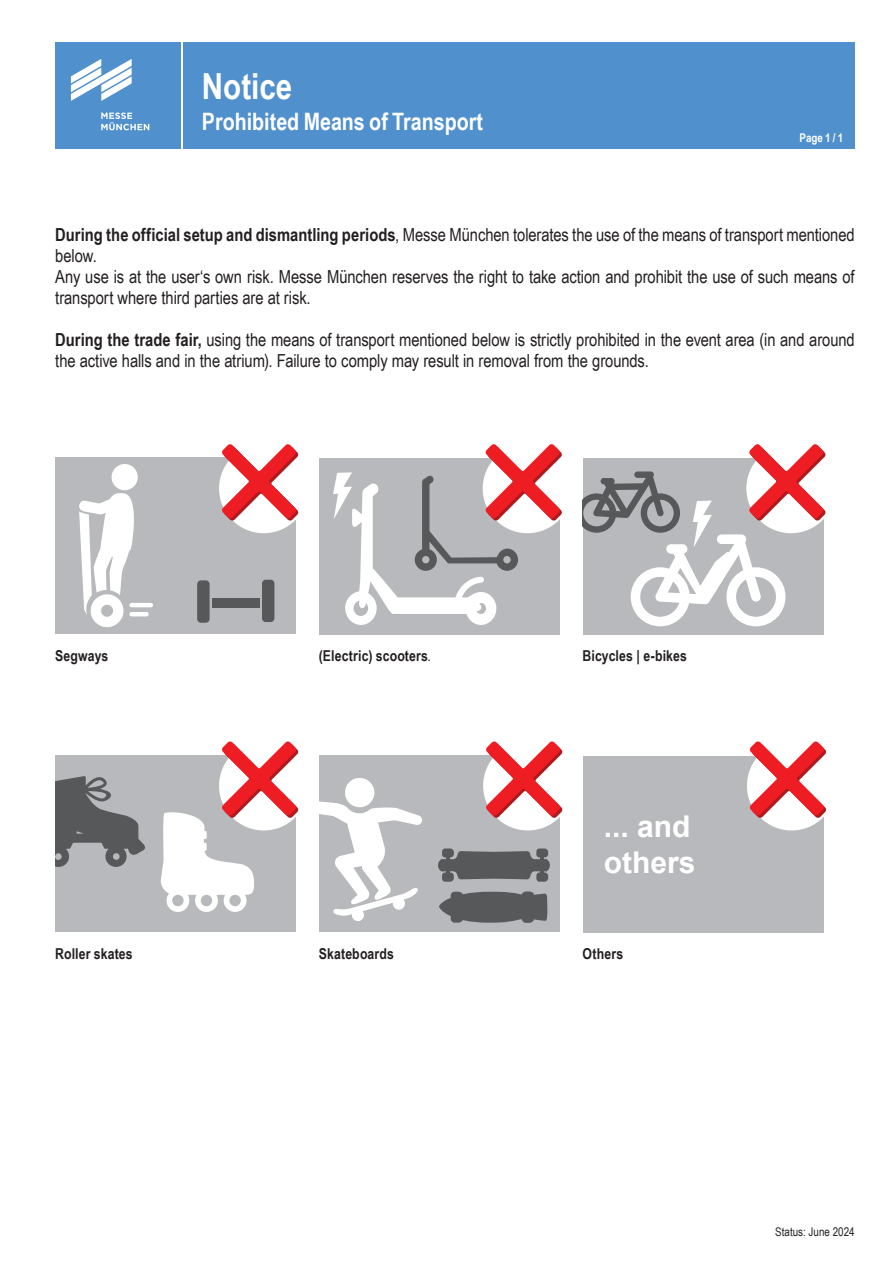
<style>
.page{position:relative;width:893px;height:1263px;background:#fff}
.page>*{position:absolute;margin:0;border:0;box-sizing:border-box;transform-origin:0 0}
.t1{font:700 36px "Arial Narrow";color:#fff}
.t2{font:700 30px/36px "Arial";color:#fff}
.t3{font:700 24px "Arial Narrow";color:#fff}
.t4{font:18px/21px "Arial Narrow";letter-spacing:-.005em;color:#231f20}
.t5{font:700 15px "Arial Narrow";letter-spacing:.01em;color:#231f20}
.t6{font:12px "Arial Narrow";color:#231f20}
.t7{font:700 12px "Arial Narrow";color:#fff}
.s1{font-weight:700}
.s2{font-weight:400;font-style:italic}
</style>
<div class="page">
<div style="left:183px;top:43px;width:672px;height:106px;background:#5090cc"></div>
<div style="left:55px;top:43px;width:126px;height:106px;background:#5090cc"></div>
<svg style="left:71px;top:59px;width:61px;height:42px"></svg>
<svg style="left:101px;top:113px;width:48px;height:17px"></svg>
<div style="left:319px;top:458px;width:241px;height:177px;background:#b8b9bc"></div>
<svg style="left:333px;top:444px;width:229px;height:181px"></svg>
<div style="left:55px;top:457px;width:241px;height:177px;background:#b8b9bc"></div>
<div style="left:219px;top:444px;width:89px;height:89px;background:#fff;border-radius:50%"></div>
<svg style="left:222px;top:444px;width:76px;height:77px"></svg>
<div style="left:111px;top:464px;width:27px;height:27px;background:#fff;border-radius:50%"></div>
<svg style="left:79px;top:493px;width:59px;height:135px"></svg>
<hr style="left:132px;top:603px;width:19px;height:4px;background:#fff">
<hr style="left:132px;top:612px;width:15px;height:4px;background:#fff">
<div style="left:197px;top:580px;width:13px;height:43px;background:#57585a;border-radius:4px"></div>
<div style="left:262px;top:580px;width:12px;height:42px;background:#57585a;border-radius:4px"></div>
<div style="left:212px;top:598px;width:47px;height:10px;background:#57585a"></div>
<div style="left:583px;top:458px;width:240px;height:177px;background:#b8b9bc"></div>
<svg style="left:583px;top:444px;width:242px;height:182px"></svg>
<div style="left:55px;top:755px;width:241px;height:177px;background:#b8b9bc"></div>
<svg style="left:55px;top:776px;width:90px;height:91px"></svg>
<svg style="left:161px;top:741px;width:137px;height:171px"></svg>
<div style="left:583px;top:756px;width:240px;height:177px;background:#b8b9bc"></div>
<div style="left:747px;top:741px;width:89px;height:89px;background:#fff;border-radius:50%"></div>
<svg style="left:750px;top:741px;width:76px;height:77px"></svg>
<div style="left:319px;top:755px;width:241px;height:177px;background:#b8b9bc"></div>
<svg style="left:319px;top:778px;width:103px;height:143px"></svg>
<div style="left:483px;top:741px;width:89px;height:89px;background:#fff;border-radius:50%"></div>
<svg style="left:486px;top:741px;width:76px;height:77px"></svg>
<svg style="left:438px;top:848px;width:112px;height:75px"></svg>
<h1 class="t1" style="left:202px;top:59px;width:92px">Notice</h1>
<h3 class="t3" style="left:202px;top:104px;width:283px">Prohibited Means of Transport</h3>
<p class="t7" style="left:799px;top:129px;width:45px">Page 1 / 1</p>
<p class="t4" style="left:55px;top:223px;width:801px"><span class="s1">During the official setup and dismantling periods</span>, Messe München tolerates the use of the means of transport mentioned below.<br>Any use is at the user‘s own risk. Messe München reserves the right to take action and prohibit the use of such means of transport where third parties are at risk.</p>
<p class="t4" style="left:55px;top:329px;width:801px"><span class="s1">During the trade fair,</span> using the means of transport mentioned below is strictly prohibited in the event area (in and around the active halls and in the atrium). Failure to comply may result in removal from the grounds.</p>
<p class="t5" style="left:55px;top:644px;width:55px">Segways</p>
<p class="t5" style="left:319px;top:644px;width:114px">(Electric) scooters<span class="s2">.</span></p>
<p class="t5" style="left:583px;top:644px;width:106px">Bicycles | e-bikes</p>
<h2 class="t2" style="left:604px;top:810px;width:93px">... and others</h2>
<p class="t5" style="left:55px;top:943px;width:79px">Roller skates</p>
<p class="t5" style="left:319px;top:943px;width:77px">Skateboards</p>
<p class="t5" style="left:583px;top:943px;width:42px">Others</p>
<p class="t6" style="left:775px;top:1222px;width:81px">Status: June 2024</p>
</div>
